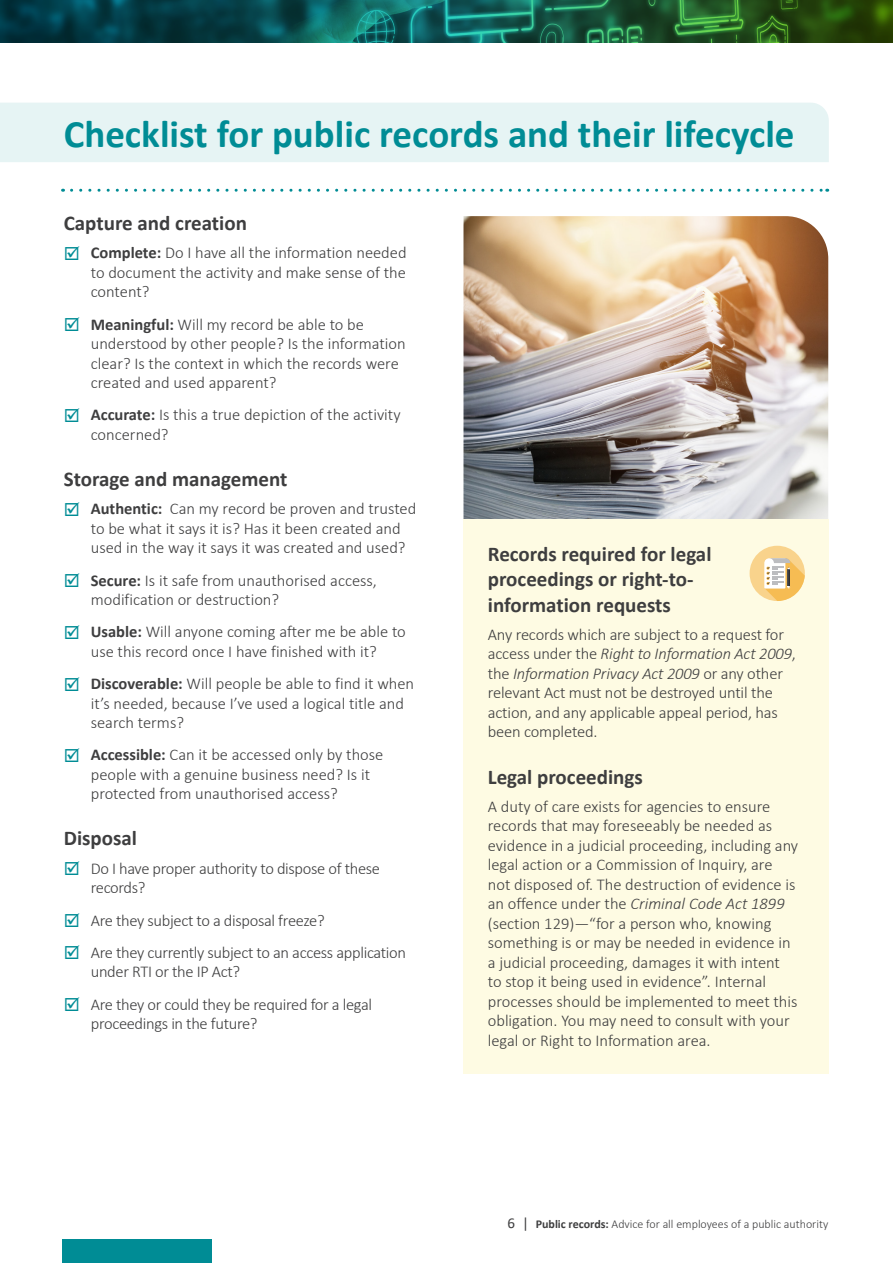
<style>
.page{position:relative;width:893px;height:1263px;background:#fff}
.page>*{position:absolute;margin:0;border:0;box-sizing:border-box;transform-origin:0 0}
.Heading_1{font:700 39px "Calibri";color:#008c95}
.Heading_3{font:700 21px/25.2px "Calibri";color:#3e3e3f}
.Body_text{font:300 16.5px/19.5px "Calibri";color:#3e3e3f}
.Body_text-2{font:300 16.5px/19.5px "Calibri";letter-spacing:-.02em;color:#3e3e3f}
.t1{font:300 12px "Calibri";color:#3e3e3f}
.s1{font-weight:700}
.s2{font-style:italic}
.s3{font-weight:400;font-size:15px}
</style>
<div class="page">
<svg style="left:0;top:0;width:893px;height:43px;background:#145442"></svg>
<div style="left:63px;top:1240px;width:149px;height:23px;background:#008c95"></div>
<div style="left:0;top:103px;width:829px;height:59px;background:#e6f4f4"></div>
<img style="left:463px;top:216px;width:365px;height:303px">
<div style="left:463px;top:519px;width:366px;height:555px;background:#fefbe3"></div>
<div style="left:750px;top:546px;width:55px;height:55px;background:#f9d38c;border-radius:50%"></div>
<svg style="left:764px;top:558px;width:41px;height:43px"></svg>
<svg style="left:72px;top:189px;width:756px;height:3px"></svg>
<p class="Heading_1" style="left:64px;top:106px;width:732px">Checklist for public records and their lifecycle</p>
<p class="Heading_3" style="left:64px;top:211px;width:185px">Capture and creation</p>
<p class="Body_text" style="left:91px;top:243px;width:317px;text-align:justify"><span class="s1">Complete:</span> Do I have all the information needed to document the activity and make sense of the content?</p>
<p class="Body_text" style="left:91px;top:314px;width:316px"><span class="s1">Meaningful:</span> Will my record be able to be understood by other people? Is the information clear? Is the context in which the records were created and used apparent?</p>
<p class="Body_text" style="left:91px;top:405px;width:311px"><span class="s1">Accurate:</span> Is this a true depiction of the activity concerned?</p>
<p class="Heading_3" style="left:64px;top:466px;width:225px">Storage and management</p>
<p class="Body_text" style="left:91px;top:499px;width:327px"><span class="s1">Authentic:</span> Can my record be proven and trusted to be what it says it is? Has it been created and used in the way it says it was created and used?</p>
<p class="Body_text" style="left:91px;top:570px;width:288px"><span class="s1">Secure:</span> Is it safe from unauthorised access, modification or destruction?</p>
<p class="Body_text" style="left:91px;top:622px;width:317px"><span class="s1">Usable:</span> Will anyone coming after me be able to use this record once I have finished with it?</p>
<p class="Body_text" style="left:91px;top:674px;width:325px"><span class="s1">Discoverable:</span> Will people be able to find it when it’s needed, because I’ve used a logical title and search terms?</p>
<p class="Body_text" style="left:91px;top:745px;width:294px"><span class="s1">Accessible:</span> Can it be accessed only by those people with a genuine business need? Is it protected from unauthorised access?</p>
<p class="Heading_3" style="left:64px;top:825px;width:75px">Disposal</p>
<p class="Body_text-2" style="left:91px;top:858px;width:291px">Do I have proper authority to dispose of these records?</p>
<p class="Body_text-2" style="left:91px;top:910px;width:235px">Are they subject to a disposal freeze?</p>
<p class="Body_text-2" style="left:91px;top:942px;width:317px">Are they currently subject to an access application under RTI or the IP Act?</p>
<p class="Body_text-2" style="left:91px;top:994px;width:283px">Are they or could they be required for a legal proceedings in the future?</p>
<p class="Heading_3" style="left:488px;top:541px;width:225px">Records required for legal proceedings or right-to&shy;information requests</p>
<p class="Body_text" style="left:488px;top:624px;width:310px">Any records which are subject to a request for access under the <span class="s2">Right to Information Act 2009</span>, the <span class="s2">Information Privacy Act 2009</span> or any other relevant Act must not be destroyed until the action, and any applicable appeal period, has been completed.</p>
<p class="Heading_3" style="left:488px;top:764px;width:157px">Legal proceedings</p>
<p class="Body_text" style="left:488px;top:796px;width:312px">A duty of care exists for agencies to ensure records that may foreseeably be needed as evidence in a judicial proceeding, including any legal action or a Commission of Inquiry, are not disposed of. The destruction of evidence is an offence under the <span class="s2">Criminal Code Act 1899 </span>(section 129)—“for a person who, knowing something is or may be needed in evidence in a judicial proceeding, damages it with intent<br>to stop it being used in evidence”. Internal processes should be implemented to meet this obligation. You may need to consult with your legal or Right to Information area.</p>
<p class="t1" style="left:508px;top:1217px;width:322px"><span class="s3">6 |</span> <span class="s1">Public records:</span> Advice for all employees of a public authority</p>
</div>
